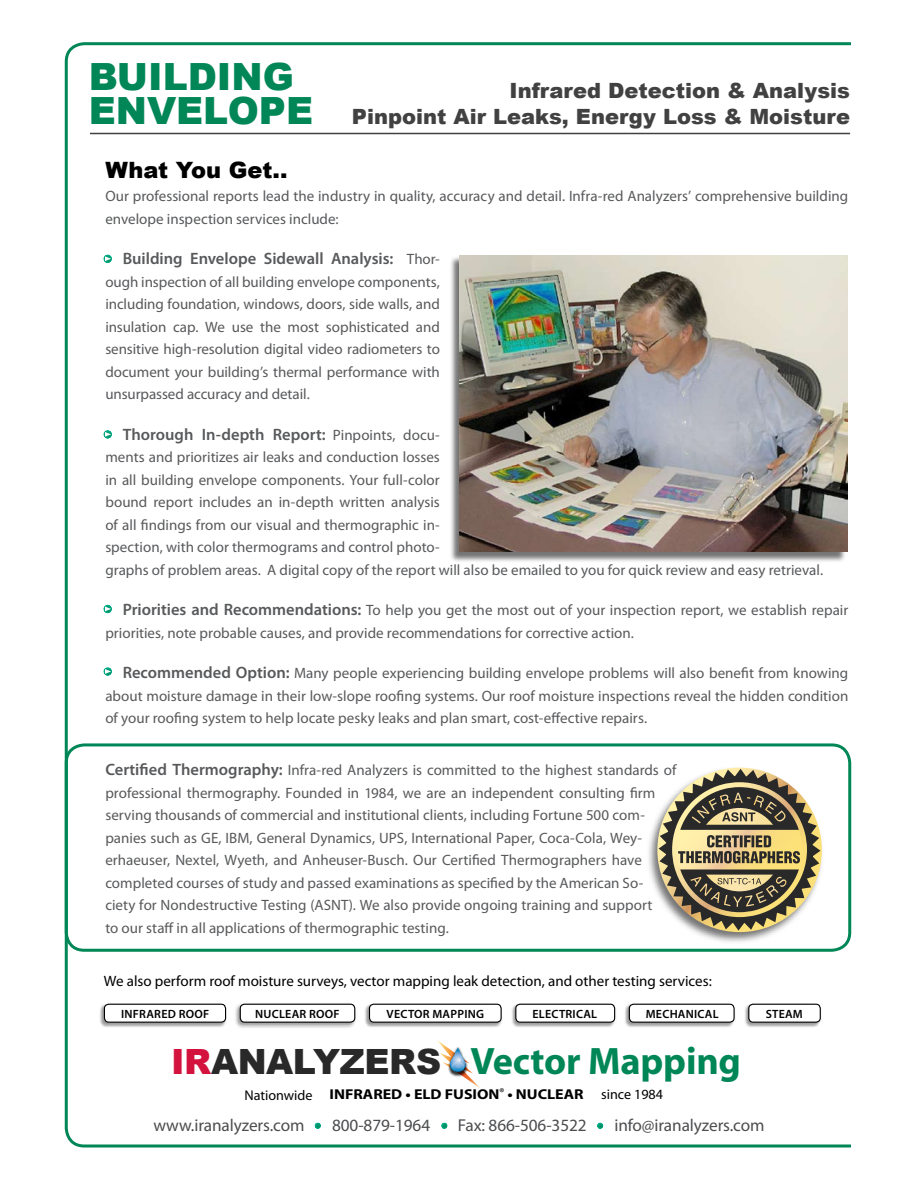
<style>
.page{position:relative;width:918px;height:1188px;background:#fff}
.page>*{position:absolute;margin:0;border:0;box-sizing:border-box;transform-origin:0 0}
.t1{font:700 38.4px "Myriad";letter-spacing:-.005em;color:#008657}
.t2{font:900 37.5px/34.5px "Arial";color:#008657}
.t3{font:900 22.5px "Arial";color:#000}
.t4{font:900 21px/26.2px "Arial";color:#414142;text-align:right}
.t5{font:17.25px "Myriad Pro";letter-spacing:-.005em;color:#4c4d4f}
.t6{font:600 16.5px "Myriad Pro";color:#58595b}
.t7{font:15px/22.5px "Myriad Pro";color:#58595b}
.t8{font:15px "Myriad Pro";color:#000}
.t9{font:700 14.4px "Myriad Pro";color:#000;scale:1.11 1}
.t10{font:600 12px "Myriad Pro";letter-spacing:.02em;color:#000}
.s1{font-weight:400;font-size:15px}
.s2{font-weight:600;font-size:16.5px}
.s3{font-family:"Arial";font-weight:900;font-size:34.8px;color:#d3133e}
.s4{font-family:"Arial";font-weight:900;font-size:34.8px;color:#29292a}
.s5{font-weight:400;font-size:14.1px}
.s6{font-weight:400;font-stretch:condensed;font-size:12.9px}
</style>
<div class="page">
<svg style="left:103px;top:254px;width:9px;height:9px"></svg>
<svg style="left:103px;top:430px;width:9px;height:9px"></svg>
<svg style="left:103px;top:605px;width:9px;height:8px"></svg>
<svg style="left:103px;top:667px;width:9px;height:9px"></svg>
<hr style="left:90px;top:133px;width:760px;height:1px;background:#414142">
<div style="left:448px;top:255px;width:400px;height:308px;background:#000;opacity:.55"></div>
<img style="left:459px;top:255px;width:388px;height:297px">
<div style="left:65px;top:743px;width:786px;height:209px;border:3px solid #008657;border-radius:18px"></div>
<div style="left:645px;top:765px;width:181px;height:181px;background:#000;opacity:.55"></div>
<svg style="left:657px;top:768px;width:165px;height:164px"></svg>
<div style="left:510px;top:1003px;width:106px;height:25px;background:#000;opacity:.4"></div>
<div style="left:516px;top:1004px;width:99px;height:18px;background:#fff;border-radius:4px"></div>
<div style="left:515px;top:1004px;width:100px;height:19px;border:1px solid #000;border-radius:4px"></div>
<div style="left:624px;top:1003px;width:112px;height:25px;background:#000;opacity:.4"></div>
<div style="left:629px;top:1004px;width:105px;height:18px;background:#fff;border-radius:4px"></div>
<div style="left:629px;top:1004px;width:106px;height:19px;border:1px solid #000;border-radius:4px"></div>
<div style="left:743px;top:1003px;width:79px;height:25px;background:#000;opacity:.4"></div>
<div style="left:749px;top:1004px;width:71px;height:18px;background:#fff;border-radius:4px"></div>
<div style="left:748px;top:1004px;width:73px;height:19px;border:1px solid #000;border-radius:4px"></div>
<div style="left:99px;top:1003px;width:128px;height:25px;background:#000;opacity:.4"></div>
<div style="left:104px;top:1004px;width:122px;height:18px;background:#fff;border-radius:4px"></div>
<div style="left:104px;top:1004px;width:122px;height:19px;border:1px solid #000;border-radius:4px"></div>
<div style="left:364px;top:1003px;width:139px;height:25px;background:#000;opacity:.4"></div>
<div style="left:370px;top:1004px;width:131px;height:18px;background:#fff;border-radius:4px"></div>
<div style="left:369px;top:1004px;width:133px;height:19px;border:1px solid #000;border-radius:4px"></div>
<div style="left:233px;top:1002px;width:125px;height:27px;background:#000;opacity:.4"></div>
<div style="left:240px;top:1004px;width:115px;height:18px;background:#fff;border-radius:4px"></div>
<div style="left:240px;top:1004px;width:115px;height:19px;border:1px solid #000;border-radius:4px"></div>
<svg style="left:441px;top:1122px;width:7px;height:7px"></svg>
<svg style="left:315px;top:1122px;width:6px;height:7px"></svg>
<svg style="left:597px;top:1122px;width:6px;height:7px"></svg>
<svg style="left:437px;top:1040px;width:43px;height:48px"></svg>
<h2 class="t2" style="left:89px;top:58px;width:226px">BUILDING<br>ENVELOPE</h2>
<h3 class="t3" style="left:105px;top:153px;width:184px">What You Get..</h3>
<h3 class="t4" style="left:352px;top:77px;width:500px">Infrared Detection &amp; Analysis<br>Pinpoint Air Leaks, Energy Loss &amp; Moisture</h3>
<p class="t7" style="left:105px;top:185px;width:744px">Our professional reports lead the industry in quality, accuracy and detail. Infra-red Analyzers’ comprehensive building envelope inspection services include:</p>
<p class="t6" style="left:123px;top:250px;width:319px">Building Envelope Sidewall Analysis: <span class="s1">Thor-</span></p>
<p class="t7" style="left:105px;top:271px;width:336px;text-align:justify">ough inspection of all building envelope components, including foundation, windows, doors, side walls, and insulation cap. We use the most sophisticated and sensitive high-resolution digital video radiometers to document your building’s thermal performance with unsurpassed accuracy and detail.</p>
<p class="t6" style="left:123px;top:425px;width:319px">Thorough In-depth Report: <span class="s1">Pinpoints, docu-</span></p>
<p class="t7" style="left:105px;top:446px;width:719px">ments and prioritizes air leaks and conduction losses<br>in all building envelope components. Your full-color<br>bound report includes an in-depth written analysis<br>of all findings from our visual and thermographic in-<br>spection, with color thermograms and control photo-<br>graphs of problem areas. A digital copy of the report will also be emailed to you for quick review and easy retrieval.</p>
<p class="t7" style="left:105px;top:599px;width:745px;text-indent:17px"><span class="s2">Priorities and Recommendations:</span> To help you get the most out of your inspection report, we establish repair priorities, note probable causes, and provide recommendations for corrective action.</p>
<p class="t7" style="left:105px;top:662px;width:744px;text-align:justify;text-indent:17px"><span class="s2">Recommended Option:</span> Many people experiencing building envelope problems will also benefit from knowing about moisture damage in their low-slope roofing systems. Our roof moisture inspections reveal the hidden condition of your roofing system to help locate pesky leaks and plan smart, cost-effective repairs.</p>
<p class="t7" style="left:105px;top:759px;width:573px"><span class="s2">Certified Thermography:</span> Infra-red Analyzers is committed to the highest standards of professional thermography. Founded in 1984, we are an independent consulting firm serving thousands of commercial and institutional clients, including Fortune 500 com&shy;panies such as GE, IBM, General Dynamics, UPS, International Paper, Coca-Cola, Wey&shy;erhaeuser, Nextel, Wyeth, and Anheuser-Busch. Our Certified Thermographers have completed courses of study and passed examinations as specified by the American So&shy;ciety for Nondestructive Testing (ASNT). We also provide ongoing training and support<br>to our staff in all applications of thermographic testing.</p>
<p class="t8" style="left:104px;top:973px;width:609px">We also perform roof moisture surveys, vector mapping leak detection, and other testing services:</p>
<p class="t10" style="left:121px;top:1007px;width:90px">INFRARED ROOF</p>
<p class="t10" style="left:255px;top:1007px;width:86px">NUCLEAR ROOF</p>
<p class="t10" style="left:387px;top:1007px;width:99px">VECTOR MAPPING</p>
<p class="t10" style="left:533px;top:1007px;width:66px">ELECTRICAL</p>
<p class="t10" style="left:646px;top:1007px;width:74px">MECHANICAL</p>
<p class="t10" style="left:766px;top:1007px;width:39px">STEAM</p>
<h1 class="t1" style="left:171px;top:1041px;width:571px"><span class="s3">IR</span><span class="s4">ANALYZERS</span> Vector Mapping</h1>
<p class="t9" style="left:244px;top:1087px;width:379px"><span class="s5">Nationwide</span> INFRARED • ELD FUSION<span class="s6">®</span> • NUCLEAR <span class="s5">since 1984</span></p>
<p class="t5" style="left:153px;top:1116px;width:153px">www.iranalyzers.com</p>
<p class="t5" style="left:332px;top:1116px;width:100px">800-879-1964</p>
<p class="t5" style="left:458px;top:1116px;width:130px">Fax: 866-506-3522</p>
<p class="t5" style="left:614px;top:1116px;width:152px">info@iranalyzers.com</p>
</div>
